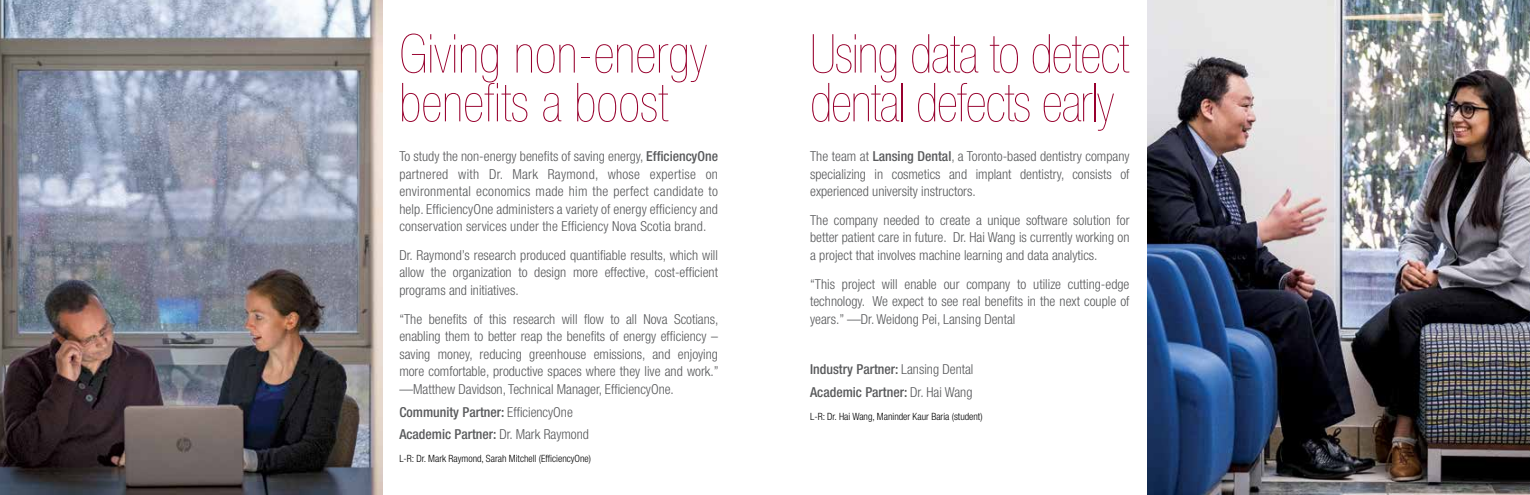
<style>
.page{position:relative;width:1530px;height:495px;background:#fff}
.page>*{position:absolute;margin:0;border:0;box-sizing:border-box;transform-origin:0 0}
.t1{font:200 condensed 53.75px/48.8px "Helvetica Neue LT Std";letter-spacing:-.02em;color:#98002e}
.t2{font:200 condensed 53.75px/48.8px "Helvetica Neue LT Std";color:#98002e}
.t3{font:300 condensed 13.75px/17.5px "Helvetica Neue LT Std";color:#58595b;text-align:justify}
.t4{font:500 condensed 13.75px/22.1px "Helvetica Neue LT Std";color:#58595b}
.t5{font:300 condensed 10px "Helvetica Neue LT Std";color:#000}
.s1{font-weight:500}
.s2{font-weight:300}
</style>
<div class="page">
<img style="left:1148px;top:0;width:382px;height:495px">
<img style="left:0;top:0;width:382px;height:495px">
<h1 class="t2" style="left:399px;top:29px;width:309px">Giving non-energy benefits a boost</h1>
<p class="t3" style="left:399px;top:147px;width:320px">To study the non-energy benefits of saving energy, <span class="s1">EfficiencyOne </span>partnered with Dr. Mark Raymond, whose expertise on environmental economics made him the perfect candidate to help. EfficiencyOne administers a variety of energy efficiency and conservation services under the Efficiency Nova Scotia brand.</p>
<p class="t3" style="left:399px;top:246px;width:320px">Dr. Raymond’s research produced quantifiable results, which will allow the organization to design more effective, cost-efficient programs and initiatives.</p>
<p class="t3" style="left:399px;top:310px;width:321px">“The benefits of this research will flow to all Nova Scotians, enabling them to better reap the benefits of energy efficiency – saving money, reducing greenhouse emissions, and enjoying more comfortable, productive spaces where they live and work.” —Matthew Davidson, Technical Manager, EfficiencyOne.</p>
<p class="t4" style="left:399px;top:401px;width:191px">Community Partner: <span class="s2">EfficiencyOne<br></span>Academic Partner: <span class="s2">Dr. Mark Raymond</span></p>
<p class="t5" style="left:399px;top:453px;width:193px">L-R: Dr. Mark Raymond, Sarah Mitchell (EfficiencyOne)</p>
<h1 class="t1" style="left:810px;top:29px;width:320px">Using data to detect dental defects early</h1>
<p class="t3" style="left:810px;top:147px;width:321px">The team at <span class="s1">Lansing Dental</span>, a Toronto-based dentistry company specializing in cosmetics and implant dentistry, consists of experienced university instructors.</p>
<p class="t3" style="left:810px;top:211px;width:321px">The company needed to create a unique software solution for better patient care in future. Dr. Hai Wang is currently working on a project that involves machine learning and data analytics.</p>
<p class="t3" style="left:810px;top:275px;width:321px">“This project will enable our company to utilize cutting-edge technology. We expect to see real benefits in the next couple of years.” —Dr. Weidong Pei, Lansing Dental</p>
<p class="t4" style="left:810px;top:358px;width:165px">Industry Partner: <span class="s2">Lansing Dental<br></span>Academic Partner: <span class="s2">Dr. Hai Wang</span></p>
<p class="t5" style="left:810px;top:410px;width:174px">L-R: Dr. Hai Wang, Maninder Kaur Baria (student)</p>
</div>
